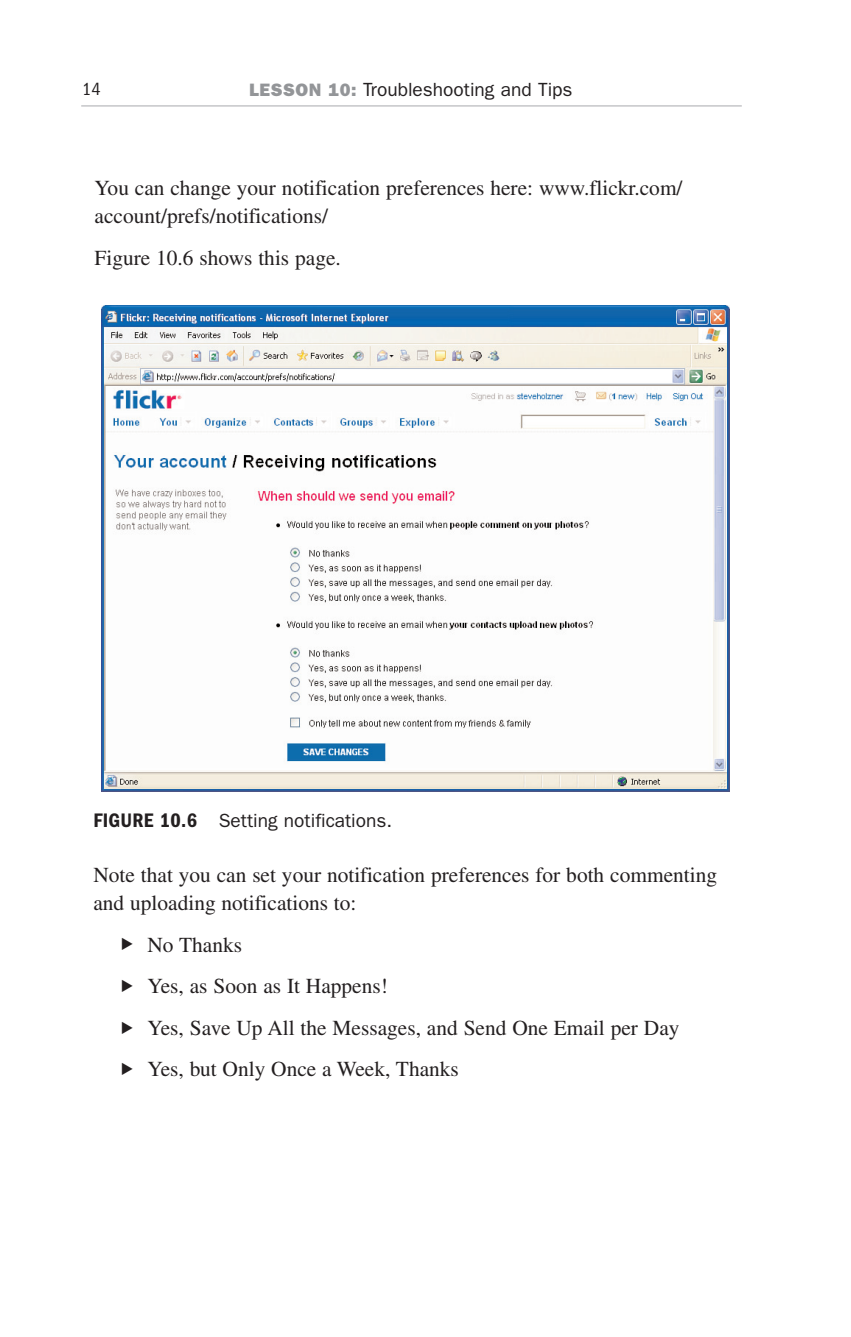
<style>
.page{position:relative;width:851px;height:1337px;background:#fff}
.page>*{position:absolute;margin:0;border:0;box-sizing:border-box;transform-origin:0 0}
.t1{font:21.38px/41.6px "Times";color:#231f20}
.t2{font:19.12px "Franklin Gothic";color:#231f20}
.t3{font:condensed 18px "Franklin Gothic";color:#231f20}
.s1{font-weight:800;font-size:18px;color:#939598}
.s2{font-weight:600;font-stretch:condensed;font-size:20.25px}
</style>
<div class="page">
<hr style="left:81px;top:106px;width:660px;height:1px;background:#a8a9ad">
<img style="left:102px;top:305px;width:627px;height:486px">
<p class="t3" style="left:82px;top:83px;width:20px">14</p>
<p class="t2" style="left:249px;top:83px;width:325px"><span class="s1">LESSON 10:</span> Troubleshooting and Tips</p>
<p class="t1" style="left:95px;top:176px;width:589px;line-height:28.1px">You can change your notification preferences here: www.flickr.com/ account/prefs/notifications/</p>
<p class="t1" style="left:95px;top:239px;width:248px">Figure 10.6 shows this page.</p>
<p class="t2" style="left:93px;top:813px;width:300px"><span class="s2">FIGURE 10.6</span> Setting notifications.</p>
<p class="t1" style="left:93px;top:862px;width:625px;line-height:28.1px">Note that you can set your notification preferences for both commenting and uploading notifications to:</p>
<p class="t1" style="left:147px;top:925px;width:533px">No Thanks<br>Yes, as Soon as It Happens!<br>Yes, Save Up All the Messages, and Send One Email per Day<br>Yes, but Only Once a Week, Thanks</p>
</div>
